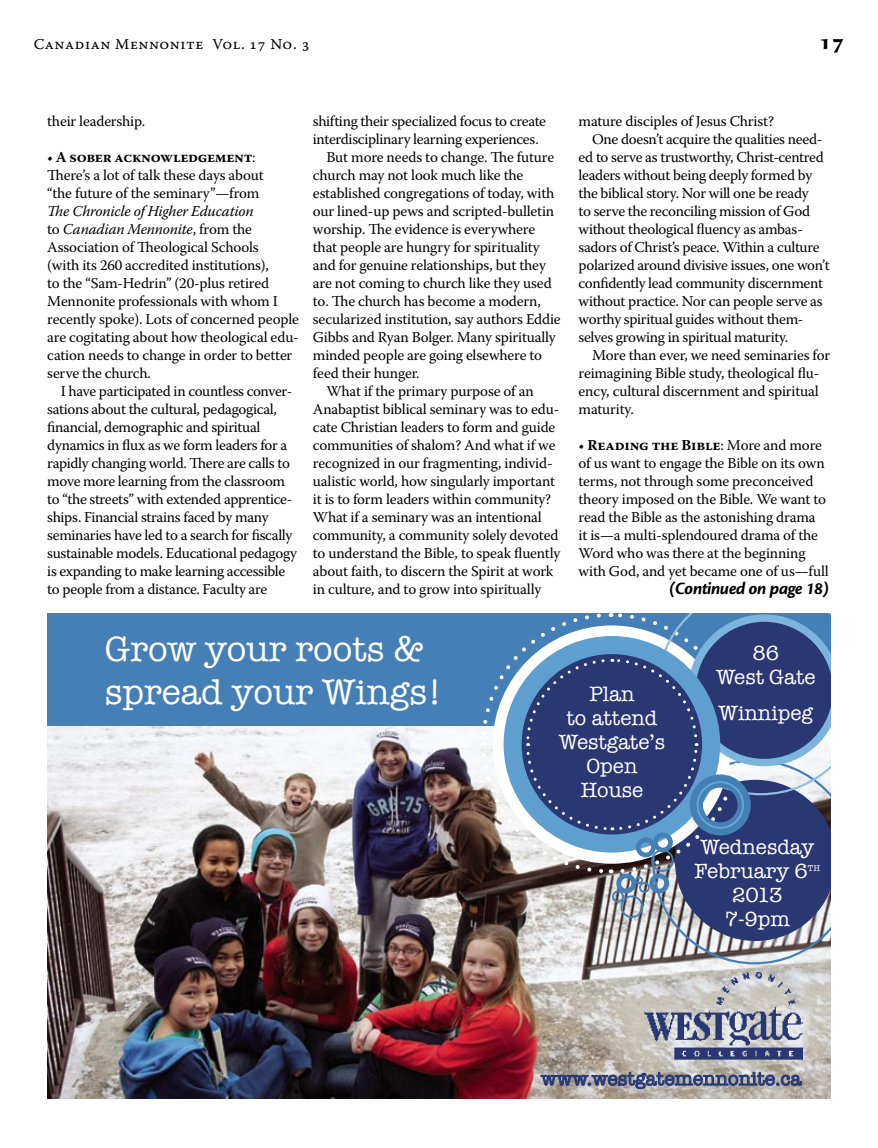
<style>
.page{position:relative;width:878px;height:1148px;background:#fff}
.page>*{position:absolute;margin:0;border:0;box-sizing:border-box;transform-origin:0 0}
.t1{font:36px/43.2px "American Typewriter";color:#fff}
.t2{font:21px/24px "American Typewriter";color:#fff;text-align:center}
.t3{font:700 21px "Sava Pro";color:#000}
.t4{font:19.5px "American Typewriter";color:#293773}
.t5{font:italic 700 18px "Cronos Pro";letter-spacing:-.025em;color:#000}
.t6{font:15px/18px "Warnock Pro";letter-spacing:-.01em;color:#000}
.t7{font:15px "Warnock Pro Capt";letter-spacing:.035em;color:#000}
.t8{font:8.55px "American Typewriter";color:#fff}
.s1{font-weight:700}
.s2{font-style:italic}
</style>
<div class="page">
<img style="left:48px;top:725px;width:783px;height:373px">
<div style="left:48px;top:613px;width:783px;height:112px;background:#447fb6"></div>
<img style="left:644px;top:972px;width:158px;height:91px">
<svg style="left:540px;top:1068px;width:262px;height:21px;background:#91919c"></svg>
<svg style="left:479px;top:613px;width:352px;height:351px"></svg>
<p class="t7" style="left:34px;top:35px;width:277px">Canadian Mennonite Vol. 17 No. 3</p>
<h2 class="t3" style="left:819px;top:28px;width:27px">17</h2>
<p class="t6" style="left:47px;top:112px;width:100px">their leadership.</p>
<p class="t6" style="left:47px;top:148px;width:218px">• <span class="s1">A sober acknowledgement</span>:<br>There’s a lot of talk these days about “the future of the seminary”—from</p>
<p class="t6" style="left:47px;top:202px;width:253px"><span class="s2">The Chronicle of Higher Education<br></span>to <span class="s2">Canadian Mennonite</span>, from the Association of Theological Schools<br>(with its 260 accredited institutions),<br>to the “Sam-Hedrin” (20-plus retired Mennonite professionals with whom I recently spoke). Lots of concerned people are cogitating about how theological edu&shy;cation needs to change in order to better serve the church.</p>
<p class="t6" style="left:47px;top:382px;width:251px;text-indent:14px">I have participated in countless conver&shy;sations about the cultural, pedagogical, financial, demographic and spiritual dynamics in flux as we form leaders for a rapidly changing world. There are calls to move more learning from the classroom to “the streets” with extended apprentice&shy;ships. Financial strains faced by many seminaries have led to a search for fiscally sustainable models. Educational pedagogy is expanding to make learning accessible to people from a distance. Faculty are</p>
<p class="t6" style="left:313px;top:112px;width:235px">shifting their specialized focus to create</p>
<p class="t6" style="left:313px;top:130px;width:227px">interdisciplinary learning experiences.</p>
<p class="t6" style="left:326px;top:148px;width:229px">But more needs to change. The future</p>
<p class="t6" style="left:313px;top:166px;width:212px">church may not look much like the</p>
<p class="t6" style="left:313px;top:184px;width:243px">established congregations of today, with</p>
<p class="t6" style="left:313px;top:202px;width:243px">our lined-up pews and scripted-bulletin</p>
<p class="t6" style="left:313px;top:220px;width:224px">worship. The evidence is everywhere</p>
<p class="t6" style="left:313px;top:238px;width:228px">that people are hungry for spirituality</p>
<p class="t6" style="left:313px;top:256px;width:234px">and for genuine relationships, but they</p>
<p class="t6" style="left:313px;top:274px;width:240px">are not coming to church like they used</p>
<p class="t6" style="left:313px;top:292px;width:229px">to. The church has become a modern,</p>
<p class="t6" style="left:313px;top:310px;width:249px">secularized institution, say authors Eddie</p>
<p class="t6" style="left:313px;top:328px;width:244px">Gibbs and Ryan Bolger. Many spiritually</p>
<p class="t6" style="left:313px;top:346px;width:231px">minded people are going elsewhere to</p>
<p class="t6" style="left:313px;top:364px;width:108px">feed their hunger.</p>
<p class="t6" style="left:326px;top:382px;width:209px">What if the primary purpose of an</p>
<p class="t6" style="left:313px;top:400px;width:248px">Anabaptist biblical seminary was to edu-</p>
<p class="t6" style="left:313px;top:418px;width:244px">cate Christian leaders to form and guide</p>
<p class="t6" style="left:313px;top:436px;width:244px">communities of shalom? And what if we</p>
<p class="t6" style="left:313px;top:454px;width:241px">recognized in our fragmenting, individ-</p>
<p class="t6" style="left:313px;top:472px;width:243px">ualistic world, how singularly important</p>
<p class="t6" style="left:313px;top:490px;width:239px">it is to form leaders within community?</p>
<p class="t6" style="left:313px;top:508px;width:230px">What if a seminary was an intentional</p>
<p class="t6" style="left:313px;top:526px;width:247px">community, a community solely devoted</p>
<p class="t6" style="left:313px;top:544px;width:249px">to understand the Bible, to speak fluently</p>
<p class="t6" style="left:313px;top:562px;width:242px">about faith, to discern the Spirit at work</p>
<p class="t6" style="left:313px;top:580px;width:230px">in culture, and to grow into spiritually</p>
<p class="t6" style="left:578px;top:112px;width:197px">mature disciples of Jesus Christ?</p>
<p class="t6" style="left:592px;top:130px;width:232px">One doesn’t acquire the qualities need-</p>
<p class="t6" style="left:578px;top:148px;width:247px">ed to serve as trustworthy, Christ-centred</p>
<p class="t6" style="left:578px;top:166px;width:235px">leaders without being deeply formed by</p>
<p class="t6" style="left:578px;top:184px;width:231px">the biblical story. Nor will one be ready</p>
<p class="t6" style="left:578px;top:202px;width:233px">to serve the reconciling mission of God</p>
<p class="t6" style="left:578px;top:220px;width:226px">without theological fluency as ambas-</p>
<p class="t6" style="left:578px;top:238px;width:242px">sadors of Christ’s peace. Within a culture</p>
<p class="t6" style="left:578px;top:256px;width:252px">polarized around divisive issues, one won’t</p>
<p class="t6" style="left:578px;top:274px;width:246px">confidently lead community discernment</p>
<p class="t6" style="left:578px;top:292px;width:245px">without practice. Nor can people serve as</p>
<p class="t6" style="left:578px;top:310px;width:226px">worthy spiritual guides without them-</p>
<p class="t6" style="left:578px;top:328px;width:211px">selves growing in spiritual maturity.</p>
<p class="t6" style="left:592px;top:346px;width:240px">More than ever, we need seminaries for</p>
<p class="t6" style="left:578px;top:364px;width:242px">reimagining Bible study, theological flu-</p>
<p class="t6" style="left:578px;top:382px;width:241px">ency, cultural discernment and spiritual</p>
<p class="t6" style="left:578px;top:400px;width:57px">maturity.</p>
<p class="t6" style="left:578px;top:436px;width:252px">• <span class="s1">Reading the Bible</span>: More and more of us want to engage the Bible on its own terms, not through some preconceived theory imposed on the Bible. We want to read the Bible as the astonishing drama<br>it is—a multi-splendoured drama of the Word who was there at the beginning with God, and yet became one of us—full</p>
<p class="t5" style="left:669px;top:578px;width:162px">(Continued on page 18)</p>
<h1 class="t1" style="left:105px;top:625px;width:339px">Grow your roots &amp; spread your Wings!</h1>
<h2 class="t2" style="left:559px;top:681px;width:108px">Plan<br>to attend<br>Westgate’s<br>Open<br>House</h2>
<h2 class="t2" style="left:716px;top:640px;width:101px">86<br>West Gate</h2>
<h2 class="t2" style="left:718px;top:700px;width:96px">Winnipeg</h2>
<h2 class="t2" style="left:694px;top:834px;width:121px;text-align:left">Wednesday<br>February 6</h2>
<p class="t8" style="left:807px;top:861px;width:14px">th</p>
<h2 class="t2" style="left:724px;top:882px;width:67px">2013<br>7-9pm</h2>
<h3 class="t4" style="left:541px;top:1063px;width:262px">www.westgatemennonite.ca</h3>
</div>
